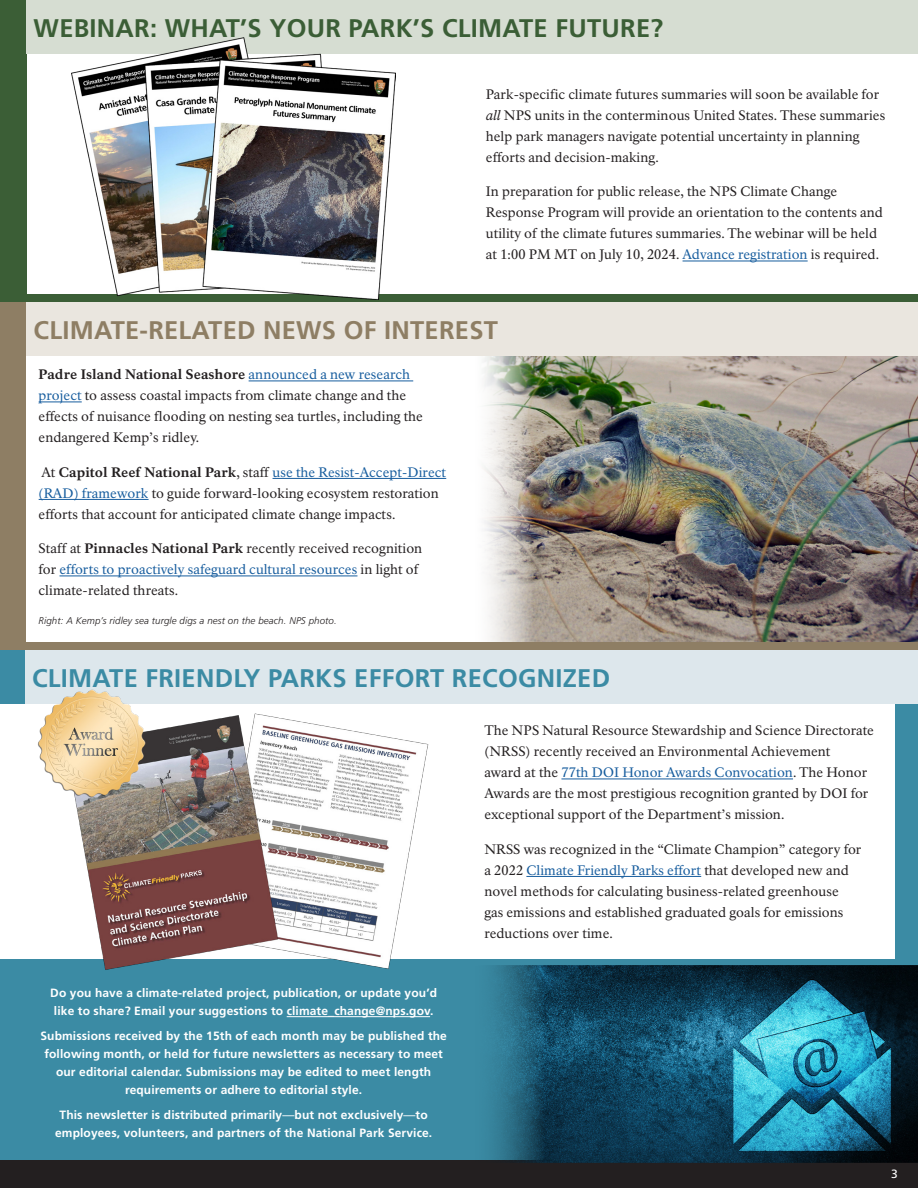
<style>
.page{position:relative;width:918px;height:1188px;background:#fff}
.page>*{position:absolute;margin:0;border:0;box-sizing:border-box;transform-origin:0 0}
.Story_Title__H2{font:700 25.5px "Frutiger LT Std";letter-spacing:.01em;color:#3b5e36}
.Story_Title__H2-2{font:700 25.5px "Frutiger LT Std";letter-spacing:.01em;color:#3b8ba4}
.Story_Title__H2-3{font:700 25.5px "Frutiger LT Std";letter-spacing:.01em;color:#8e7e64}
.Blurb_Body__P{font:13.5px/21px "NPS Rawlinson OT";letter-spacing:.005em;color:#231f20}
.Frontmatter_Body_8pt__P{font:700 12px/18px "Frutiger LT Std";letter-spacing:.01em;color:#fff;text-align:center}
.t1{font:12px "Frutiger LT Std";color:#fff}
.Blurb_Image_Caption{font:italic 300 9.75px "Frutiger LT Std";letter-spacing:.01em;color:#231f20}
.s1{font-style:italic}
.s2{color:#175d9e}
.s3{font-weight:800}
.s4{font-weight:400}
</style>
<div class="page">
<div style="left:0;top:1160px;width:918px;height:28px;background:#231f20"></div>
<div style="left:1px;top:0;width:917px;height:302px;background:#3b5e36"></div>
<div style="left:0;top:302px;width:918px;height:348px;background:#8e7e64"></div>
<div style="left:0;top:650px;width:918px;height:510px;background:#3b8ba4"></div>
<div style="left:27px;top:54px;width:890px;height:240px;background:#fff"></div>
<div style="left:27px;top:356px;width:891px;height:286px;background:#fff"></div>
<div style="left:0;top:704px;width:894px;height:254px;background:#fff"></div>
<div style="left:27px;top:0;width:891px;height:54px;background:#d6ddd2"></div>
<img style="left:71px;top:38px;width:324px;height:262px">
<hr style="left:683px;top:261px;width:125px;height:1px;background:#175d9e">
<div style="left:27px;top:302px;width:891px;height:54px;background:#eae6df"></div>
<hr style="left:249px;top:381px;width:164px;height:1px;background:#175d9e">
<hr style="left:39px;top:402px;width:43px;height:1px;background:#175d9e">
<hr style="left:273px;top:478px;width:173px;height:1px;background:#175d9e">
<hr style="left:39px;top:499px;width:110px;height:1px;background:#175d9e">
<hr style="left:59px;top:576px;width:298px;height:1px;background:#175d9e">
<img style="left:484px;top:356px;width:434px;height:286px">
<div style="left:25px;top:650px;width:893px;height:54px;background:#dde7ec"></div>
<img style="left:22px;top:689px;width:425px;height:281px">
<hr style="left:561px;top:779px;width:232px;height:1px;background:#175d9e">
<hr style="left:526px;top:876px;width:175px;height:1px;background:#175d9e">
<hr style="left:287px;top:1016px;width:143px;height:1px;background:#fff">
<img style="left:493px;top:966px;width:425px;height:196px">
<h2 class="Story_Title__H2" style="left:34px;top:13px;width:631px">WEBINAR: WHAT’S YOUR PARK’S CLIMATE FUTURE?</h2>
<p class="Blurb_Body__P" style="left:486px;top:84px;width:401px">Park-specific climate futures summaries will soon be available for <span class="s1">all</span> NPS units in the conterminous United States. These summaries help park managers navigate potential uncertainty in planning efforts and decision-making.</p>
<p class="Blurb_Body__P" style="left:486px;top:181px;width:399px">In preparation for public release, the NPS Climate Change Response Program will provide an orientation to the contents and utility of the climate futures summaries. The webinar will be held at 1:00 PM MT on July 10, 2024. <span class="s2">Advance registration</span> is required.</p>
<h2 class="Story_Title__H2-3" style="left:34px;top:315px;width:466px">CLIMATE-RELATED NEWS OF INTEREST</h2>
<p class="Blurb_Body__P" style="left:39px;top:364px;width:386px"><span class="s3">Padre Island National Seashore</span> <span class="s2">announced a new research project</span> to assess coastal impacts from climate change and the effects of nuisance flooding on nesting sea turtles, including the endangered Kemp’s ridley.</p>
<p class="Blurb_Body__P" style="left:39px;top:462px;width:409px">At <span class="s3">Capitol Reef National Park</span>, staff <span class="s2">use the Resist-Accept-Direct (RAD) framework</span> to guide forward-looking ecosystem restoration efforts that account for anticipated climate change impacts.</p>
<p class="Blurb_Body__P" style="left:39px;top:538px;width:385px">Staff at <span class="s3">Pinnacles National Park</span> recently received recognition for <span class="s2">efforts to proactively safeguard cultural resources</span> in light of climate-related threats.</p>
<p class="Blurb_Image_Caption" style="left:39px;top:615px;width:300px">Right: A Kemp’s ridley sea turgle digs a nest on the beach. NPS photo.</p>
<h2 class="Story_Title__H2-2" style="left:32px;top:663px;width:580px">CLIMATE FRIENDLY PARKS EFFORT RECOGNIZED</h2>
<p class="Blurb_Body__P" style="left:484px;top:720px;width:391px">The NPS Natural Resource Stewardship and Science Directorate (NRSS) recently received an Environmental Achievement<br>award at the <span class="s2">77th DOI Honor Awards Convocation</span>. The Honor Awards are the most prestigious recognition granted by DOI for exceptional support of the Department’s mission.</p>
<p class="Blurb_Body__P" style="left:484px;top:839px;width:378px">NRSS was recognized in the “Climate Champion” category for a 2022 <span class="s2">Climate Friendly Parks effort</span> that developed new and novel methods for calculating business-related greenhouse<br>gas emissions and established graduated goals for emissions reductions over time.</p>
<p class="Frontmatter_Body_8pt__P" style="left:50px;top:984px;width:388px">Do you have a climate-related project, publication, or update you’d like to share? Email your suggestions to climate_change@nps.gov.</p>
<p class="Frontmatter_Body_8pt__P" style="left:40px;top:1027px;width:408px">Submissions received by the 15th of each month may be published the following month, or held for future newsletters as necessary to meet our editorial calendar. Submissions may be edited to meet length requirements or adhere to editorial style.</p>
<p class="Frontmatter_Body_8pt__P" style="left:55px;top:1106px;width:379px">This newsletter is distributed primarily<span class="s4">—</span>but not exclusively<span class="s4">—</span>to employees, volunteers, and partners of the National Park Service.</p>
<p class="t1" style="left:891px;top:1167px;width:8px">3</p>
</div>
